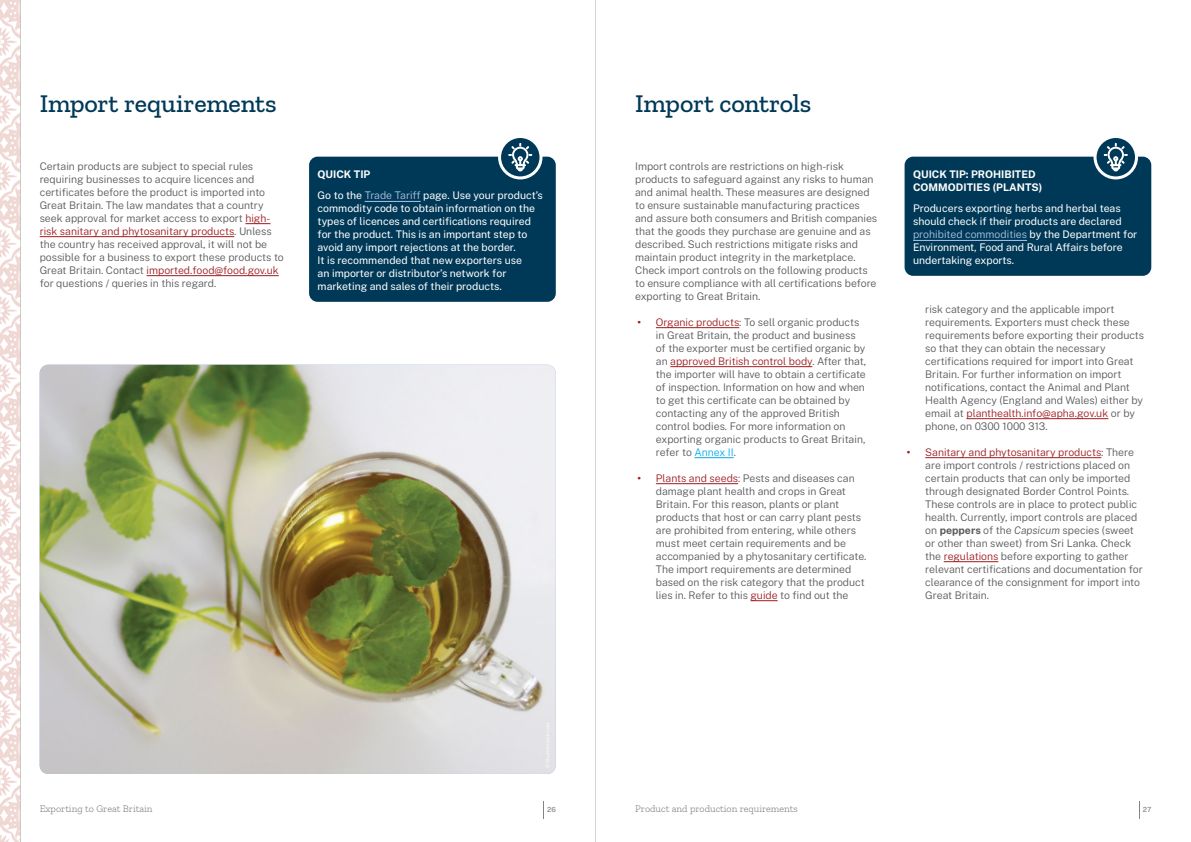
<style>
.page{position:relative;width:1191px;height:842px;background:#fff}
.page>*{position:absolute;margin:0;border:0;box-sizing:border-box;transform-origin:0 0}
.t1{font:500 26px "Zilla Slab";letter-spacing:-.01em;color:#003957}
.t2{font:300 10.5px/13px "Public Sans";color:#58595b}
.t3{font:10.5px/13px "Public Sans";color:#fff}
.t4{font:700 10.5px/13px "Public Sans";color:#fff}
.t5{font:300 10px "Zilla Slab";color:#808285}
.t6{font:500 7px "Public Sans";color:#808285}
.s1{color:#9e1d20}
.s2{font-weight:700}
.s3{font-weight:300;color:#aec4e6}
.s4{font-weight:700;color:#9e1d20}
.s5{color:#00aeef}
.s6{font-style:italic}
</style>
<div class="page">
<img style="left:0;top:0;width:556px;height:842px">
<svg style="left:245px;top:223px;width:25px;height:1px"></svg>
<hr style="left:40px;top:236px;width:194px;height:1px;background:#9e1d20">
<hr style="left:147px;top:275px;width:132px;height:1px;background:#9e1d20">
<div style="left:309px;top:157px;width:247px;height:145px;background:#003957;border-radius:9px"></div>
<hr style="left:365px;top:201px;width:55px;height:1px;background:#aec4e6">
<svg style="left:499px;top:136px;width:42px;height:42px"></svg>
<svg style="left:508px;top:143px;width:24px;height:28px"></svg>
<div style="left:498px;top:135px;width:44px;height:44px;border:3px solid #fff;border-radius:50%"></div>
<hr style="left:656px;top:327px;width:83px;height:1px;background:#9e1d20">
<hr style="left:670px;top:366px;width:142px;height:1px;background:#9e1d20">
<hr style="left:694px;top:457px;width:40px;height:1px;background:#00aeef">
<hr style="left:656px;top:483px;width:82px;height:1px;background:#9e1d20">
<svg style="left:750px;top:600px;width:27px;height:1px"></svg>
<hr style="left:966px;top:418px;width:142px;height:1px;background:#9e1d20">
<hr style="left:925px;top:457px;width:176px;height:1px;background:#9e1d20">
<hr style="left:943px;top:561px;width:55px;height:1px;background:#9e1d20">
<div style="left:904px;top:157px;width:247px;height:119px;background:#003957;border-radius:9px"></div>
<hr style="left:913px;top:240px;width:114px;height:1px;background:#aec4e6">
<svg style="left:1095px;top:136px;width:41px;height:42px"></svg>
<svg style="left:1104px;top:143px;width:23px;height:28px"></svg>
<div style="left:1093px;top:135px;width:45px;height:44px;border:3px solid #fff;border-radius:50%"></div>
<img style="left:40px;top:365px;width:516px;height:409px">
<svg style="left:543px;top:801px;width:1px;height:17px"></svg>
<svg style="left:1139px;top:801px;width:1px;height:17px"></svg>
<hr style="left:595px;top:0;width:1px;height:842px;background:#d1d3d4">
<h1 class="t1" style="left:40px;top:89px;width:238px">Import requirements</h1>
<p class="t2" style="left:40px;top:159px;width:246px">Certain products are subject to special rules requiring businesses to acquire licences and certificates before the product is imported into Great Britain. The law mandates that a country seek approval for market access to export <span class="s1">high&shy;risk sanitary and phytosanitary products</span>. Unless the country has received approval, it will not be possible for a business to export these products to Great Britain. Contact <span class="s1">imported.food@food.gov.uk </span>for questions / queries in this regard.</p>
<p class="t3" style="left:317px;top:163px;width:227px;line-height:21.5px"><span class="s2">QUICK TIP<br></span>Go to the <span class="s3">Trade Tariff</span> page. Use your product’s</p>
<p class="t3" style="left:317px;top:202px;width:219px">commodity code to obtain information on the types of licences and certifications required for the product. This is an important step to avoid any import rejections at the border.<br>It is recommended that new exporters use an importer or distributor’s network for marketing and sales of their products.</p>
<h1 class="t1" style="left:635px;top:89px;width:178px">Import controls</h1>
<p class="t2" style="left:635px;top:159px;width:243px">Import controls are restrictions on high-risk products to safeguard against any risks to human and animal health. These measures are designed to ensure sustainable manufacturing practices and assure both consumers and British companies that the goods they purchase are genuine and as described. Such restrictions mitigate risks and maintain product integrity in the marketplace.<br>Check import controls on the following products to ensure compliance with all certifications before exporting to Great Britain.</p>
<p class="t2" style="left:656px;top:315px;width:212px;text-indent:-18px"><span class="s4">•</span> <span class="s1">Organic products</span>: To sell organic products in Great Britain, the product and business of the exporter must be certified organic by an <span class="s1">approved British control body</span>. After that, the importer will have to obtain a certificate of inspection. Information on how and when to get this certificate can be obtained by contacting any of the approved British control bodies. For more information on exporting organic products to Great Britain, refer to <span class="s5">Annex II</span>.</p>
<p class="t2" style="left:656px;top:471px;width:212px;text-indent:-18px"><span class="s4">•</span> <span class="s1">Plants and seeds</span>: Pests and diseases can damage plant health and crops in Great Britain. For this reason, plants or plant products that host or can carry plant pests are prohibited from entering, while others must meet certain requirements and be accompanied by a phytosanitary certificate.<br>The import requirements are determined based on the risk category that the product lies in. Refer to this <span class="s1">guide</span> to find out the</p>
<p class="t4" style="left:913px;top:167px;width:131px">QUICK TIP: PROHIBITED<br>COMMODITIES (PLANTS)</p>
<p class="t3" style="left:913px;top:202px;width:226px">Producers exporting herbs and herbal teas should check if their products are declared <span class="s3">prohibited commodities</span> by the Department for Environment, Food and Rural Affairs before undertaking exports.</p>
<p class="t2" style="left:925px;top:302px;width:220px">risk category and the applicable import requirements. Exporters must check these requirements before exporting their products so that they can obtain the necessary certifications required for import into Great Britain. For further information on import notifications, contact the Animal and Plant Health Agency (England and Wales) either by email at <span class="s1">planthealth.info@apha.gov.uk</span> or by phone, on 0300 1000 313.</p>
<p class="t2" style="left:925px;top:445px;width:219px;text-indent:-18px"><span class="s4">•</span> <span class="s1">Sanitary and phytosanitary products</span>: There are import controls / restrictions placed on certain products that can only be imported through designated Border Control Points.<br>These controls are in place to protect public health. Currently, import controls are placed on <span class="s2">peppers</span> of the <span class="s6">Capsicum</span> species (sweet or other than sweet) from Sri Lanka. Check the <span class="s1">regulations</span> before exporting to gather relevant certifications and documentation for clearance of the consignment for import into Great Britain.</p>
<p class="t5" style="left:40px;top:803px;width:114px">Exporting to Great Britain</p>
<p class="t6" style="left:547px;top:805px;width:10px">26</p>
<p class="t5" style="left:635px;top:803px;width:164px">Product and production requirements</p>
<p class="t6" style="left:1142px;top:805px;width:10px">27</p>
</div>
